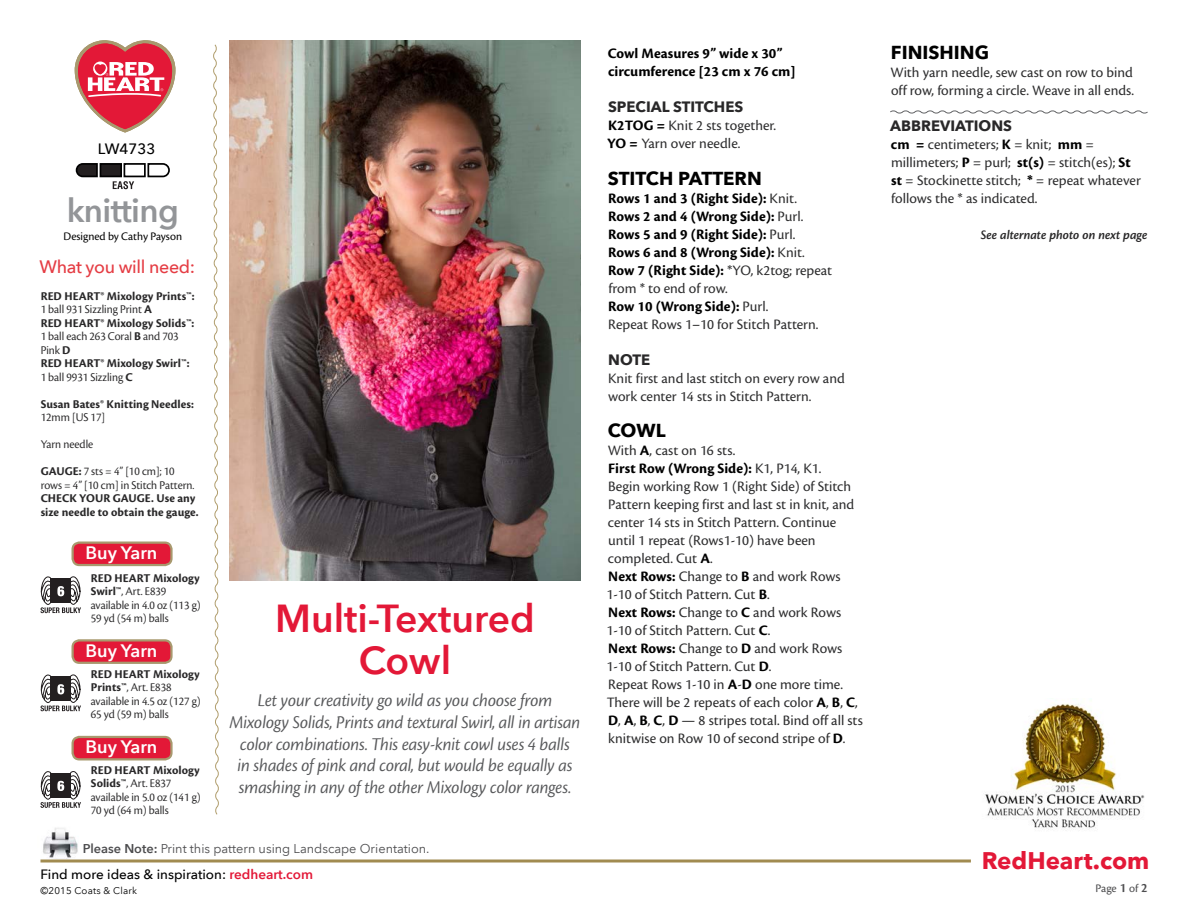
<style>
.page{position:relative;width:1188px;height:918px;background:#fff}
.page>*{position:absolute;margin:0;border:0;box-sizing:border-box;transform-origin:0 0}
.t1{font:600 39px/42px "Avenir Next LT Pro";color:#e31837;text-align:center}
.t2{font:600 33px "Avenir Next LT Pro";letter-spacing:-.02em;color:#939598}
.t3{font:700 24px "Avenir Next LT Pro";color:#e31837}
.t4{font:18.75px/21.8px "Cronos Pro Disp It";letter-spacing:-.005em;color:#58595b;text-align:center}
.t5{font:700 18.75px "Avenir Next LT Pro";color:#000}
.t6{font:600 18px "Avenir Next LT Pro";color:#fff}
.t7{font:500 18px "Avenir Next LT Pro";letter-spacing:-.02em;color:#e53d44}
.t8{font:15px/18px "Cronos Pro";color:#2e2e2f}
.t9{font:700 15px/18px "Cronos Pro";letter-spacing:.005em;color:#000}
.t10{font:700 15px "Avenir Next LT Pro";color:#292829}
.t11{font:500 15px "Avenir Next LT Pro";color:#000}
.t12{font:500 13.5px "Avenir Next LT Pro";color:#000}
.t13{font:13.5px "Cronos Pro Semibold Subh It";color:#292829}
.t14{font:12.75px "Avenir Next LT Pro";color:#4d4d4f}
.t15{font:12.3px/13.5px "Cronos Pro Disp";color:#292829}
.t16{font:700 12.3px/13.5px "Cronos Pro";letter-spacing:.005em;color:#292829}
.t17{font:12px "Cronos Pro Subh";color:#000}
.t18{font:12px "Cronos Pro";color:#4d4d4f}
.t19{font:9.75px "Avenir Next LT Pro";letter-spacing:.02em;color:#000}
.s1{font-family:"Cronos Pro";font-weight:700}
.s2{font-weight:600}
.s3{font-weight:600;color:#e31837}
.s4{font-weight:700;color:#000}
.s5{font-weight:400;color:#2e2e2f}
.s6{font-family:"Cronos Pro Semibold Subh";font-size:13.5px}
</style>
<div class="page">
<hr style="left:40px;top:860px;width:931px;height:2px;background:#a18b50">
<img style="left:43px;top:828px;width:35px;height:31px">
<svg style="left:75px;top:40px;width:100px;height:92px"></svg>
<svg style="left:213px;top:44px;width:6px;height:771px"></svg>
<img style="left:230px;top:40px;width:350px;height:540px">
<svg style="left:890px;top:110px;width:258px;height:4px"></svg>
<img style="left:985px;top:703px;width:160px;height:127px">
<svg style="left:76px;top:163px;width:94px;height:26px"></svg>
<div style="left:73px;top:543px;width:98px;height:22px;background:#e31837;border-radius:7px"></div>
<div style="left:71px;top:542px;width:102px;height:24px;border:2px solid #a8996e;border-radius:7px"></div>
<div style="left:73px;top:640px;width:98px;height:23px;background:#e31837;border-radius:7px"></div>
<div style="left:71px;top:639px;width:102px;height:25px;border:2px solid #a8996e;border-radius:7px"></div>
<div style="left:73px;top:737px;width:98px;height:22px;background:#e31837;border-radius:7px"></div>
<div style="left:71px;top:736px;width:102px;height:24px;border:2px solid #a8996e;border-radius:7px"></div>
<svg style="left:40px;top:576px;width:41px;height:37px"></svg>
<svg style="left:40px;top:674px;width:41px;height:37px"></svg>
<svg style="left:40px;top:771px;width:41px;height:37px"></svg>
<p class="t11" style="left:98px;top:140px;width:59px">LW4733</p>
<h2 class="t2" style="left:67px;top:190px;width:114px">knitting</h2>
<p class="t17" style="left:64px;top:230px;width:120px">Designed by Cathy Payson</p>
<p class="t7" style="left:40px;top:255px;width:157px">What you will need:</p>
<p class="t16" style="left:41px;top:289px;width:155px">RED HEART® Mixology Prints™:</p>
<p class="t15" style="left:41px;top:303px;width:113px">1 ball 931 Sizzling Print <span class="s1">A</span></p>
<p class="t16" style="left:41px;top:316px;width:155px">RED HEART® Mixology Solids™:</p>
<p class="t15" style="left:41px;top:330px;width:139px">1 ball each 263 Coral <span class="s1">B</span> and 703<br>Pink <span class="s1">D</span></p>
<p class="t16" style="left:41px;top:357px;width:150px">RED HEART® Mixology Swirl™:</p>
<p class="t15" style="left:41px;top:370px;width:94px">1 ball 9931 Sizzling <span class="s1">C</span></p>
<p class="t16" style="left:41px;top:397px;width:155px">Susan Bates® Knitting Needles:</p>
<p class="t15" style="left:41px;top:404px;width:135px;line-height:27px">12mm [US 17]<br>Yarn needle<br><span class="s1">GAUGE:</span> 7 sts = 4” [10 cm]; 10</p>
<p class="t15" style="left:41px;top:478px;width:155px">rows = 4” [10 cm] in Stitch Pattern.</p>
<p class="t16" style="left:41px;top:492px;width:160px">CHECK YOUR GAUGE. Use any size needle to obtain the gauge.</p>
<p class="t6" style="left:86px;top:542px;width:73px">Buy Yarn</p>
<p class="t16" style="left:91px;top:572px;width:110px">RED HEART Mixology</p>
<p class="t15" style="left:91px;top:585px;width:111px"><span class="s1">Swirl™</span>, Art. E839 available in 4.0 oz (113 g)<br>59 yd (54 m) balls</p>
<p class="t6" style="left:86px;top:640px;width:73px">Buy Yarn</p>
<p class="t16" style="left:91px;top:668px;width:110px">RED HEART Mixology</p>
<p class="t15" style="left:91px;top:681px;width:111px"><span class="s1">Prints™</span>, Art. E838 available in 4.5 oz (127 g)<br>65 yd (59 m) balls</p>
<p class="t6" style="left:86px;top:736px;width:73px">Buy Yarn</p>
<p class="t16" style="left:91px;top:764px;width:110px">RED HEART Mixology</p>
<p class="t15" style="left:91px;top:777px;width:111px"><span class="s1">Solids™</span>, Art. E837 available in 5.0 oz (141 g)<br>70 yd (64 m) balls</p>
<h1 class="t1" style="left:275px;top:597px;width:261px">Multi-Textured<br>Cowl</h1>
<p class="t4" style="left:230px;top:690px;width:352px">Let your creativity go wild as you choose from Mixology Solids, Prints and textural Swirl, all in artisan color combinations. This easy-knit cowl uses 4 balls<br>in shades of pink and coral, but would be equally as smashing in any of the other Mixology color ranges.</p>
<p class="t14" style="left:83px;top:841px;width:348px"><span class="s2">Please Note:</span> Print this pattern using Landscape Orientation.</p>
<p class="t19" style="left:40px;top:885px;width:98px">©2015 Coats &amp; Clark</p>
<p class="t12" style="left:40px;top:866px;width:274px">Find more ideas &amp; inspiration: <span class="s3">redheart.com</span></p>
<p class="t9" style="left:608px;top:45px;width:190px">Cowl Measures 9” wide x 30” circumference [23 cm x 76 cm]</p>
<p class="t10" style="left:608px;top:98px;width:137px">SPECIAL STITCHES</p>
<p class="t8" style="left:607px;top:117px;width:170px"><span class="s4">K2TOG =</span> Knit 2 sts together.<br><span class="s4">YO =</span> Yarn over needle.</p>
<p class="t5" style="left:608px;top:166px;width:155px">STITCH PATTERN</p>
<p class="t9" style="left:608px;top:189px;width:226px">Rows 1 and 3 (Right Side): <span class="s5">Knit.<br></span>Rows 2 and 4 (Wrong Side): <span class="s5">Purl.<br></span>Rows 5 and 9 (Right Side): <span class="s5">Purl.<br></span>Rows 6 and 8 (Wrong Side): <span class="s5">Knit.<br></span>Row 7 (Right Side): <span class="s5">*YO, k2tog; repeat from * to end of row.<br></span>Row 10 (Wrong Side): <span class="s5">Purl.<br>Repeat Rows 1–10 for Stitch Pattern.</span></p>
<p class="t10" style="left:608px;top:350px;width:43px">NOTE</p>
<p class="t8" style="left:608px;top:369px;width:238px">Knit first and last stitch on every row and work center 14 sts in Stitch Pattern.</p>
<p class="t5" style="left:608px;top:418px;width:59px">COWL</p>
<p class="t8" style="left:606px;top:441px;width:258px">With <span class="s4">A</span>, cast on 16 sts.<br><span class="s4">First Row (Wrong Side):</span> K1, P14, K1.<br>Begin working Row 1 (Right Side) of Stitch Pattern keeping first and last st in knit, and center 14 sts in Stitch Pattern. Continue until 1 repeat (Rows1-10) have been completed. Cut <span class="s4">A</span>.<br><span class="s4">Next Rows:</span> Change to <span class="s4">B</span> and work Rows 1-10 of Stitch Pattern. Cut <span class="s4">B</span>.<br><span class="s4">Next Rows:</span> Change to <span class="s4">C</span> and work Rows 1-10 of Stitch Pattern. Cut <span class="s4">C</span>.<br><span class="s4">Next Rows:</span> Change to <span class="s4">D</span> and work Rows 1-10 of Stitch Pattern. Cut <span class="s4">D</span>.<br>Repeat Rows 1-10 in <span class="s4">A</span>-<span class="s4">D</span> one more time.<br>There will be 2 repeats of each color <span class="s4">A</span>, <span class="s4">B</span>, <span class="s4">C</span>, <span class="s4">D</span>, <span class="s4">A</span>, <span class="s4">B</span>, <span class="s4">C</span>, <span class="s4">D</span> — 8 stripes total. Bind off all sts knitwise on Row 10 of second stripe of <span class="s4">D</span>.</p>
<p class="t5" style="left:891px;top:40px;width:100px">FINISHING</p>
<p class="t8" style="left:891px;top:63px;width:245px">With yarn needle, sew cast on row to bind off row, forming a circle. Weave in all ends.</p>
<p class="t10" style="left:890px;top:116px;width:123px">ABBREVIATIONS</p>
<p class="t8" style="left:891px;top:135px;width:252px"><span class="s4">cm =</span> centimeters; <span class="s4">K</span> = knit; <span class="s4">mm</span> = millimeters; <span class="s4">P</span> = purl; <span class="s4">st(s)</span> = stitch(es); <span class="s4">St st</span> = Stockinette stitch; <span class="s4">*</span> = repeat whatever follows the * as indicated.</p>
<p class="t13" style="left:981px;top:227px;width:168px">See alternate photo on next page</p>
<h3 class="t3" style="left:982px;top:846px;width:169px">RedHeart.com</h3>
<p class="t18" style="left:1095px;top:881px;width:54px">Page <span class="s6">1</span> of <span class="s6">2</span></p>
</div>
